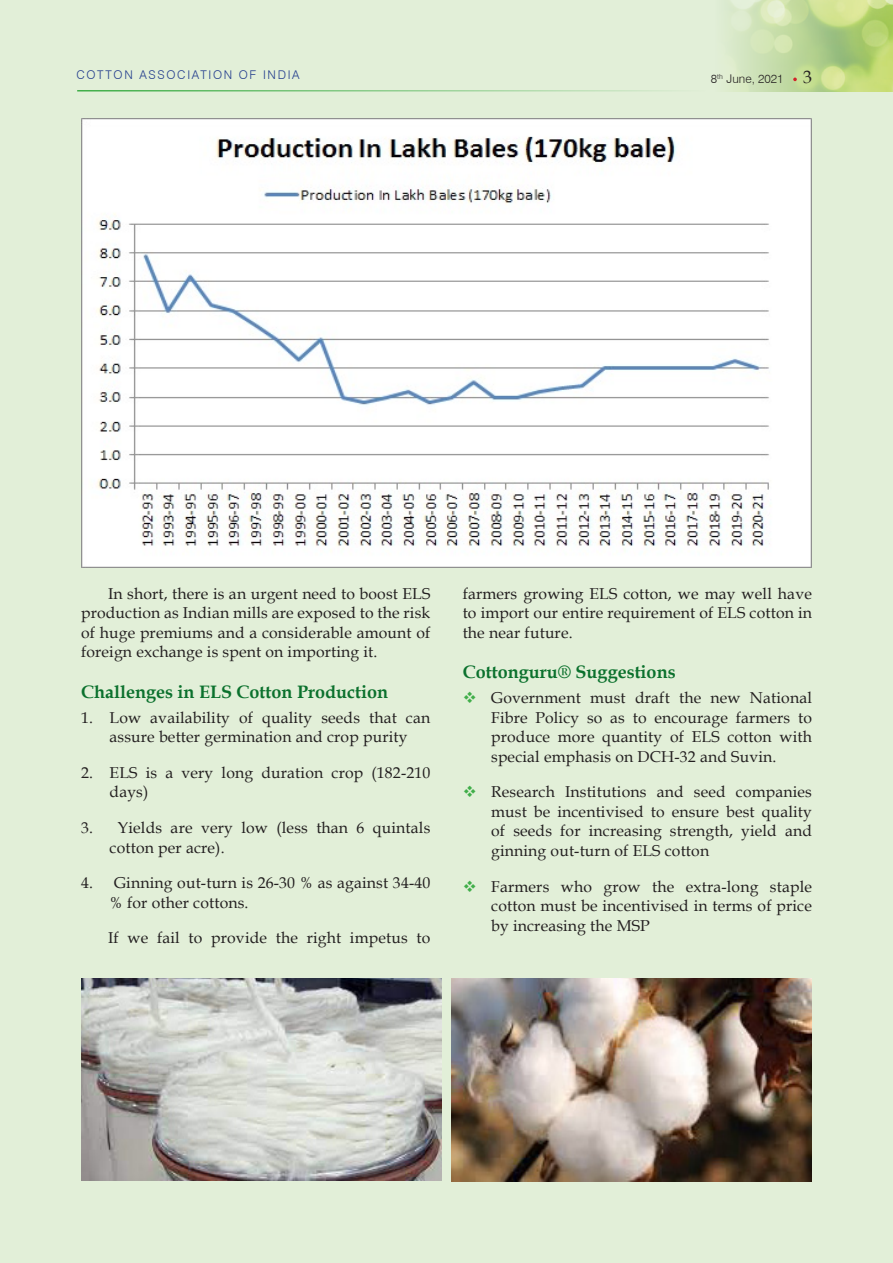
<style>
.page{position:relative;width:893px;height:1263px;background:#e2efd8}
.page>*{position:absolute;margin:0;border:0;box-sizing:border-box;transform-origin:0 0}
.BODY_BOLD{font:700 18px "Book Antiqua";color:#0b712d}
.Paragraph_Style_12{font:15.75px/19.5px "Book Antiqua";letter-spacing:.01em;color:#231f20}
.BODY_TEXT{font:15.75px/19.5px "Book Antiqua";letter-spacing:.01em;color:#231f20;text-align:justify}
.t1{font:300 12px "Swiss 721 BT";letter-spacing:.14em;color:#253f8e}
.t2{font:300 12px "Swiss 721 BT";color:#231f20}
.s1{font-family:"Book Antiqua";font-weight:400;font-size:18px}
.s2{color:#40ae49}
</style>
<div class="page">
<img style="left:728px;top:0;width:165px;height:91px">
<hr style="left:77px;top:90px;width:628px;height:2px;background:#40ae49">
<svg style="left:793px;top:78px;width:4px;height:3px"></svg>
<img style="left:81px;top:119px;width:731px;height:448px">
<img style="left:81px;top:978px;width:360px;height:202px">
<img style="left:452px;top:978px;width:360px;height:204px">
<p class="t1" style="left:76px;top:67px;width:225px">COTTON ASSOCIATION OF INDIA</p>
<p class="t2" style="left:711px;top:71px;width:103px">8<sup>th</sup> June, 2021 <span class="s1">3</span></p>
<p class="BODY_TEXT" style="left:81px;top:583px;width:351px;text-indent:27px">In short, there is an urgent need to boost ELS production as Indian mills are exposed to the risk of huge premiums and a considerable amount of foreign exchange is spent on importing it.</p>
<p class="BODY_BOLD" style="left:81px;top:679px;width:308px">Challenges in ELS Cotton Production</p>
<p class="Paragraph_Style_12" style="left:81px;top:707px;width:351px;text-align:center">1. Low availability of quality seeds that can assure better germination and crop purity</p>
<p class="Paragraph_Style_12" style="left:110px;top:762px;width:322px;text-indent:-28px">2. ELS is a very long duration crop (182-210 days)</p>
<p class="Paragraph_Style_12" style="left:110px;top:817px;width:322px;text-indent:-28px">3. Yields are very low (less than 6 quintals cotton per acre).</p>
<p class="Paragraph_Style_12" style="left:110px;top:873px;width:322px;text-indent:-28px">4. Ginning out-turn is 26-30 % as against 34-40 % for other cottons.</p>
<p class="BODY_TEXT" style="left:108px;top:928px;width:324px">If we fail to provide the right impetus to</p>
<p class="BODY_TEXT" style="left:463px;top:583px;width:351px">farmers growing ELS cotton, we may well have to import our entire requirement of ELS cotton in the near future.</p>
<p class="BODY_BOLD" style="left:463px;top:660px;width:214px">Cottonguru® Suggestions</p>
<p class="Paragraph_Style_12" style="left:491px;top:688px;width:322px;text-align:justify;text-indent:-28px"><span class="s2">❖</span> Government must draft the new National Fibre Policy so as to encourage farmers to produce more quantity of ELS cotton with special emphasis on DCH-32 and Suvin.</p>
<p class="Paragraph_Style_12" style="left:491px;top:782px;width:322px;text-align:justify;text-indent:-28px"><span class="s2">❖</span> Research Institutions and seed companies must be incentivised to ensure best quality of seeds for increasing strength, yield and ginning out-turn of ELS cotton</p>
<p class="Paragraph_Style_12" style="left:491px;top:876px;width:322px;text-align:justify;text-indent:-28px"><span class="s2">❖</span> Farmers who grow the extra-long staple cotton must be incentivised in terms of price by increasing the MSP</p>
</div>
